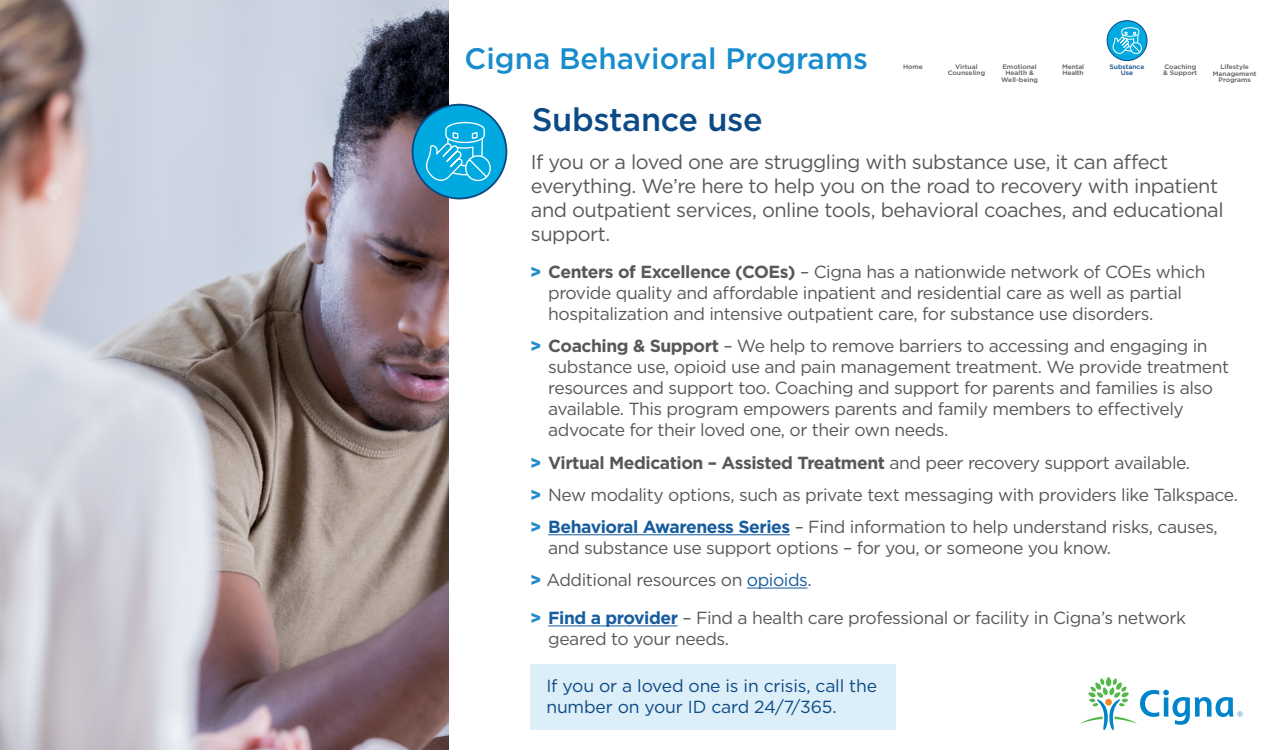
<style>
.page{position:relative;width:1280px;height:750px;background:#fff}
.page>*{position:absolute;margin:0;border:0;box-sizing:border-box;transform-origin:0 0}
.t1{font:500 32.5px "Gotham";letter-spacing:-.01em;color:#0c4a86}
.t2{font:500 29.62px "Gotham";color:#188ccc}
.t3{font:20px/24px "Gotham";letter-spacing:-.025em;color:#57585a}
.t4{font:17.5px/21px "Gotham";letter-spacing:-.025em;color:#57585a}
.t5{font:700 17.5px "Gotham";letter-spacing:-.025em;color:#57585a}
.t6{font:17.5px/21.2px "Gotham";letter-spacing:-.01em;color:#0c4a86}
.t7{font:500 6.5px/6.5px "Gotham";color:#58595b;text-align:center;scale:1.04 1}
.t8{font:500 6.5px/6.5px "Gotham";letter-spacing:-.025em;color:#58595b;scale:1.04 1}
.t9{font:500 6.5px/6.5px "Gotham";color:#0c4a86;text-align:center;scale:1.04 1}
.s1{font-weight:900;color:#218bcb}
.s2{font-weight:700}
.s3{font-weight:400}
.s4{font-weight:700;color:#175d9e}
.s5{color:#58595b}
.s6{color:#175d9e}
</style>
<div class="page">
<svg style="left:1080px;top:677px;width:163px;height:53px"></svg>
<img style="left:0;top:0;width:449px;height:750px">
<div style="left:413px;top:105px;width:93px;height:93px;background:#00aae0;border-radius:50%"></div>
<div style="left:412px;top:104px;width:95px;height:95px;border:2px solid #0c4a86;border-radius:50%"></div>
<svg style="left:424px;top:121px;width:67px;height:63px"></svg>
<hr style="left:548px;top:534px;width:242px;height:1px;background:#175d9e">
<hr style="left:747px;top:588px;width:61px;height:1px;background:#175d9e">
<hr style="left:548px;top:625px;width:130px;height:1px;background:#175d9e">
<svg style="left:1107px;top:21px;width:40px;height:40px"></svg>
<div style="left:1107px;top:20px;width:40px;height:41px;border:1px solid #0c4a86;border-radius:50%"></div>
<svg style="left:1112px;top:27px;width:30px;height:28px"></svg>
<div style="left:530px;top:664px;width:366px;height:66px;background:#dceef7"></div>
<p class="t2" style="left:465px;top:39px;width:405px">Cigna Behavioral Programs</p>
<p class="t7" style="left:903px;top:63px;width:21px">Home</p>
<p class="t8" style="left:1062px;top:63px;width:22px">Mental<br>Health</p>
<p class="t9" style="left:1110px;top:63px;width:35px">Substance<br>Use</p>
<p class="t7" style="left:1163px;top:63px;width:34px;text-align:left">Coaching &amp; Support</p>
<p class="t7" style="left:948px;top:63px;width:38px">Virtual<br>Counseling</p>
<p class="t7" style="left:1001px;top:63px;width:37px">Emotional<br>Health &amp;<br>Well-being</p>
<p class="t7" style="left:1213px;top:64px;width:44px">Lifestyle<br>Management<br>Programs</p>
<p class="t1" style="left:532px;top:98px;width:232px">Substance use</p>
<p class="t3" style="left:531px;top:149px;width:694px">If you or a loved one are struggling with substance use, it can affect everything. We’re here to help you on the road to recovery with inpatient and outpatient services, online tools, behavioral coaches, and educational support.</p>
<p class="t4" style="left:548px;top:261px;width:659px;text-indent:-18px"><span class="s1">&gt;</span> <span class="s2">Centers of Excellence (COEs)</span> – Cigna has a nationwide network of COEs which provide quality and affordable inpatient and residential care as well as partial hospitalization and intensive outpatient care, for substance use disorders.</p>
<p class="t4" style="left:548px;top:335px;width:683px;text-indent:-18px"><span class="s1">&gt;</span> <span class="s2">Coaching &amp; Support</span> – We help to remove barriers to accessing and engaging in substance use, opioid use and pain management treatment. We provide treatment resources and support too. Coaching and support for parents and families is also available. This program empowers parents and family members to effectively advocate for their loved one, or their own needs.</p>
<p class="t5" style="left:530px;top:451px;width:662px"><span class="s1">&gt;</span> Virtual Medication – Assisted Treatment <span class="s3">and peer recovery support available.</span></p>
<p class="t4" style="left:530px;top:484px;width:709px"><span class="s1">&gt;</span> New modality options, such as private text messaging with providers like Talkspace.</p>
<p class="t4" style="left:548px;top:516px;width:671px;text-indent:-18px"><span class="s1">&gt;</span> <span class="s4">Behavioral Awareness Series</span> – <span class="s5">Find information</span> to help understand risks, causes, and substance use support options – for you, or someone you know.</p>
<p class="t4" style="left:530px;top:569px;width:283px"><span class="s1">&gt;</span> Additional resources on <span class="s6">opioids</span>.</p>
<p class="t4" style="left:548px;top:607px;width:639px;text-indent:-18px"><span class="s1">&gt;</span> <span class="s4">Find a provider</span> – Find a health care professional or facility in Cigna’s network geared to your needs.</p>
<p class="t6" style="left:546px;top:675px;width:332px">If you or a loved one is in crisis, call the number on your ID card 24/7/365.</p>
</div>
